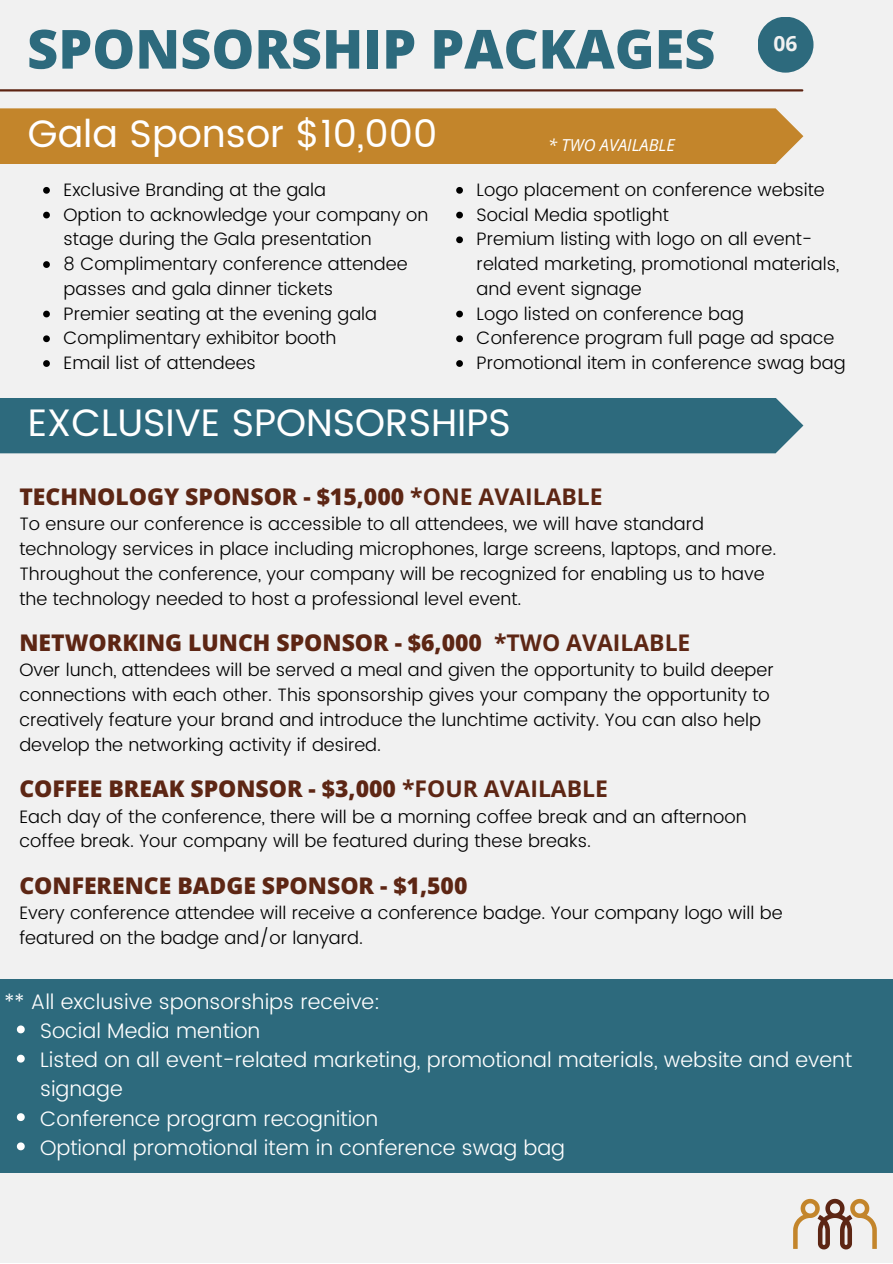
<style>
.page{position:relative;width:893px;height:1264px;background:#fff}
.page>*{position:absolute;margin:0;border:0;box-sizing:border-box;transform-origin:0 0}
.t1{font:800 54px "Open Sans";color:#2d6a7d}
.t2{font:38.25px "Poppins";color:#fff}
.t3{font:800 22.95px "Open Sans";color:#5d2614}
.t4{font:300 21px/29.2px "Poppins";color:#fff}
.t5{font:700 21px "Open Sans";color:#f1f1f1}
.t6{font:300 18px/24.8px "Poppins";color:#000}
.t7{font:italic 16.5px "Open Sans";color:#fff}
.s1{font-weight:700}
</style>
<div class="page">
<div style="left:0;top:0;width:892px;height:1262px;background:#f1f1f1"></div>
<hr style="left:0;top:89px;width:802px;height:2px;background:#5d2413">
<div style="left:757px;top:17px;width:56px;height:56px;background:#2d6a7d;border-radius:50%"></div>
<div style="left:0;top:108px;width:803px;height:56px;background:#c3852b"></div>
<svg style="left:793px;top:1198px;width:83px;height:51px"></svg>
<div style="left:0;top:979px;width:892px;height:194px;background:#2d6a7d"></div>
<svg style="left:17px;top:1025px;width:8px;height:8px"></svg>
<svg style="left:17px;top:1054px;width:8px;height:8px"></svg>
<svg style="left:17px;top:1113px;width:8px;height:8px"></svg>
<svg style="left:17px;top:1142px;width:8px;height:8px"></svg>
<svg style="left:43px;top:187px;width:7px;height:7px"></svg>
<svg style="left:43px;top:212px;width:7px;height:6px"></svg>
<svg style="left:43px;top:261px;width:7px;height:7px"></svg>
<svg style="left:43px;top:311px;width:7px;height:6px"></svg>
<svg style="left:43px;top:335px;width:7px;height:7px"></svg>
<svg style="left:43px;top:360px;width:7px;height:7px"></svg>
<svg style="left:456px;top:187px;width:7px;height:7px"></svg>
<svg style="left:456px;top:212px;width:7px;height:6px"></svg>
<svg style="left:456px;top:236px;width:7px;height:7px"></svg>
<svg style="left:456px;top:311px;width:7px;height:6px"></svg>
<svg style="left:456px;top:335px;width:7px;height:7px"></svg>
<svg style="left:456px;top:360px;width:7px;height:7px"></svg>
<div style="left:0;top:398px;width:803px;height:55px;background:#2d6a7d"></div>
<p class="t1" style="left:27px;top:11px;width:689px">SPONSORSHIP PACKAGES</p>
<p class="t5" style="left:773px;top:29px;width:25px">06</p>
<p class="t2" style="left:28px;top:111px;width:411px">Gala Sponsor $10,000</p>
<p class="t6" style="left:64px;top:177px;width:264px">Exclusive Branding at the gala</p>
<p class="t6" style="left:64px;top:202px;width:366px">Option to acknowledge your company on stage during the Gala presentation</p>
<p class="t6" style="left:64px;top:251px;width:345px">8 Complimentary conference attendee passes and gala dinner tickets</p>
<p class="t6" style="left:64px;top:301px;width:315px">Premier seating at the evening gala</p>
<p class="t6" style="left:64px;top:326px;width:274px">Complimentary exhibitor booth</p>
<p class="t6" style="left:64px;top:350px;width:194px">Email list of attendees</p>
<p class="t7" style="left:548px;top:134px;width:128px">* TWO AVAILABLE</p>
<p class="t6" style="left:476px;top:177px;width:350px">Logo placement on conference website</p>
<p class="t6" style="left:476px;top:202px;width:194px">Social Media spotlight</p>
<p class="t6" style="left:476px;top:227px;width:364px">Premium listing with logo on all event&shy;related marketing, promotional materials, and event signage</p>
<p class="t6" style="left:476px;top:301px;width:269px">Logo listed on conference bag</p>
<p class="t6" style="left:476px;top:326px;width:359px">Conference program full page ad space</p>
<p class="t6" style="left:476px;top:350px;width:370px">Promotional item in conference swag bag</p>
<p class="t2" style="left:28px;top:400px;width:484px">EXCLUSIVE SPONSORSHIPS</p>
<p class="t3" style="left:19px;top:480px;width:585px">TECHNOLOGY SPONSOR - $15,000 <span class="s1">*ONE AVAILABLE</span></p>
<p class="t6" style="left:19px;top:512px;width:758px">To ensure our conference is accessible to all attendees, we will have standard technology services in place including microphones, large screens, laptops, and more.<br>Throughout the conference, your company will be recognized for enabling us to have the technology needed to host a professional level event.</p>
<p class="t3" style="left:19px;top:626px;width:672px">NETWORKING LUNCH SPONSOR - $6,000 <span class="s1">*TWO AVAILABLE</span></p>
<p class="t6" style="left:19px;top:658px;width:755px">Over lunch, attendees will be served a meal and given the opportunity to build deeper connections with each other. This sponsorship gives your company the opportunity to creatively feature your brand and introduce the lunchtime activity. You can also help develop the networking activity if desired.</p>
<p class="t3" style="left:19px;top:772px;width:590px">COFFEE BREAK SPONSOR - $3,000 <span class="s1">*FOUR AVAILABLE</span></p>
<p class="t6" style="left:19px;top:804px;width:728px">Each day of the conference, there will be a morning coffee break and an afternoon coffee break. Your company will be featured during these breaks.</p>
<p class="t3" style="left:19px;top:869px;width:449px">CONFERENCE BADGE SPONSOR - $1,500</p>
<p class="t6" style="left:19px;top:900px;width:764px">Every conference attendee will receive a conference badge. Your company logo will be featured on the badge and/or lanyard.</p>
<p class="t4" style="left:4px;top:986px;width:377px">** All exclusive sponsorships receive:</p>
<p class="t4" style="left:40px;top:1015px;width:222px">Social Media mention</p>
<p class="t4" style="left:40px;top:1045px;width:813px">Listed on all event-related marketing, promotional materials, website and event signage</p>
<p class="t4" style="left:40px;top:1103px;width:339px">Conference program recognition</p>
<p class="t4" style="left:40px;top:1132px;width:526px">Optional promotional item in conference swag bag</p>
</div>
